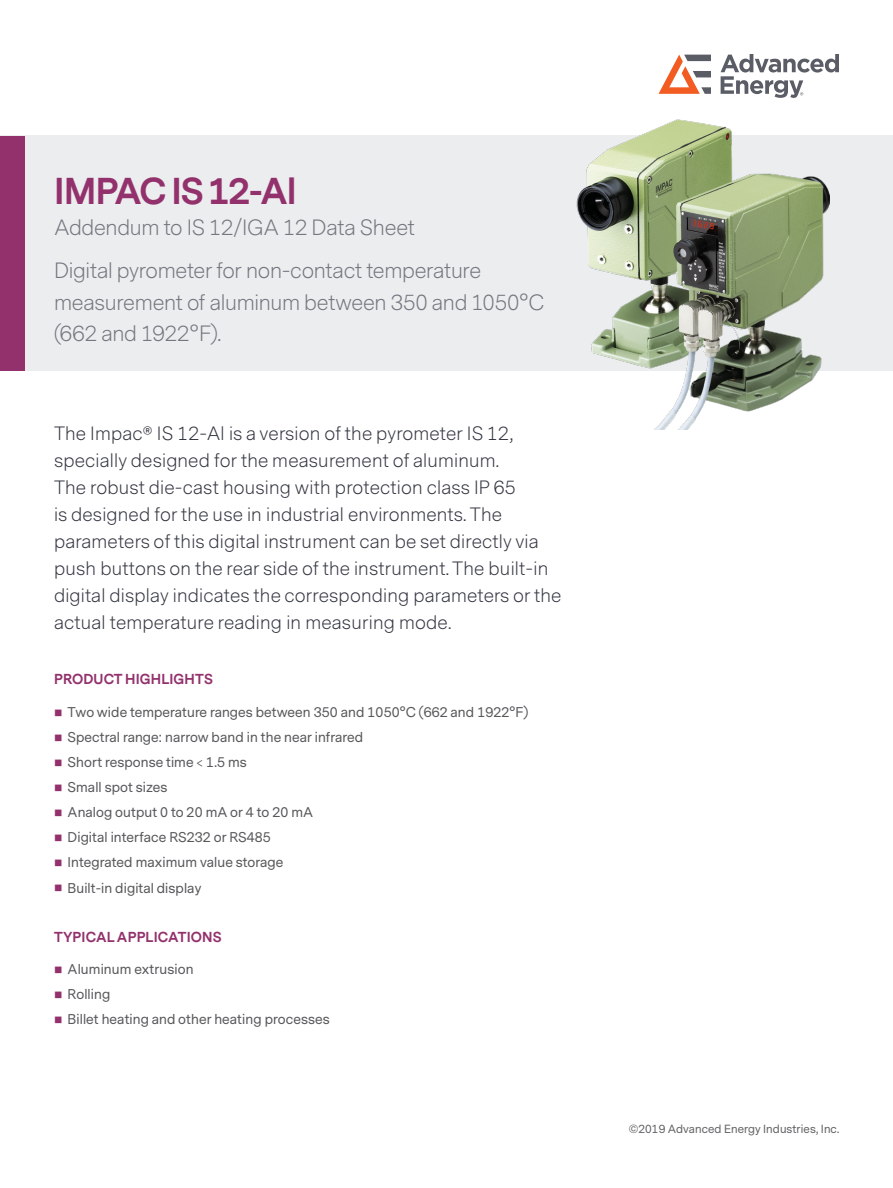
<style>
.page{position:relative;width:893px;height:1188px;background:#fff}
.page>*{position:absolute;margin:0;border:0;box-sizing:border-box;transform-origin:0 0}
.t1{font:700 34.95px "Messina Sans";letter-spacing:-.025em;color:#93316c}
.TitleSub{font:300 20.55px/31.5px "Messina Sans";letter-spacing:-.015em;color:#75767f}
.Product_Overview_bod{font:300 18px/27px "Messina Sans";letter-spacing:.01em;color:#323640}
.Cover_Heading{font:700 13.5px "Messina Sans";letter-spacing:.01em;color:#93316c}
.Bulleted{font:13.2px "Messina Sans";letter-spacing:.01em;color:#57585a}
.t2{font:11.1px "Messina Sans";letter-spacing:.01em;color:#636366}
.s1{color:#93316c}
</style>
<div class="page">
<div style="left:0;top:136px;width:893px;height:235px;background:#ebedef"></div>
<div style="left:0;top:136px;width:24px;height:235px;background:#93316c"></div>
<svg style="left:658px;top:55px;width:53px;height:39px"></svg>
<svg style="left:721px;top:54px;width:118px;height:44px"></svg>
<img style="left:575px;top:119px;width:254px;height:310px">
<p class="t1" style="left:54px;top:166px;width:244px">IMPAC IS 12-Al</p>
<p class="TitleSub" style="left:54px;top:213px;width:362px">Addendum to IS 12/IGA 12 Data Sheet</p>
<p class="TitleSub" style="left:54px;top:255px;width:492px">Digital pyrometer for non-contact temperature measurement of aluminum between 350 and 1050°C (662 and 1922°F).</p>
<p class="Product_Overview_bod" style="left:54px;top:420px;width:509px">The Impac® IS 12-Al is a version of the pyrometer IS 12, specially designed for the measurement of aluminum.<br>The robust die-cast housing with protection class IP 65<br>is designed for the use in industrial environments. The parameters of this digital instrument can be set directly via push buttons on the rear side of the instrument. The built-in digital display indicates the corresponding parameters or the actual temperature reading in measuring mode.</p>
<p class="Cover_Heading" style="left:54px;top:669px;width:160px">PRODUCT HIGHLIGHTS</p>
<p class="Bulleted" style="left:54px;top:703px;width:476px"><span class="s1">■</span> Two wide temperature ranges between 350 and 1050°C (662 and 1922°F)</p>
<p class="Bulleted" style="left:54px;top:728px;width:311px"><span class="s1">■</span> Spectral range: narrow band in the near infrared</p>
<p class="Bulleted" style="left:54px;top:753px;width:194px"><span class="s1">■</span> Short response time &lt; 1.5 ms</p>
<p class="Bulleted" style="left:54px;top:778px;width:115px"><span class="s1">■</span> Small spot sizes</p>
<p class="Bulleted" style="left:54px;top:804px;width:261px"><span class="s1">■</span> Analog output 0 to 20 mA or 4 to 20 mA</p>
<p class="Bulleted" style="left:54px;top:829px;width:218px"><span class="s1">■</span> Digital interface RS232 or RS485</p>
<p class="Bulleted" style="left:54px;top:854px;width:231px"><span class="s1">■</span> Integrated maximum value storage</p>
<p class="Bulleted" style="left:54px;top:879px;width:149px"><span class="s1">■</span> Built-in digital display</p>
<p class="Cover_Heading" style="left:54px;top:927px;width:169px">TYPICAL APPLICATIONS</p>
<p class="Bulleted" style="left:54px;top:961px;width:141px"><span class="s1">■</span> Aluminum extrusion</p>
<p class="Bulleted" style="left:54px;top:986px;width:58px"><span class="s1">■</span> Rolling</p>
<p class="Bulleted" style="left:54px;top:1011px;width:277px"><span class="s1">■</span> Billet heating and other heating processes</p>
<p class="t2" style="left:629px;top:1122px;width:212px">©2019 Advanced Energy Industries, Inc.</p>
</div>
